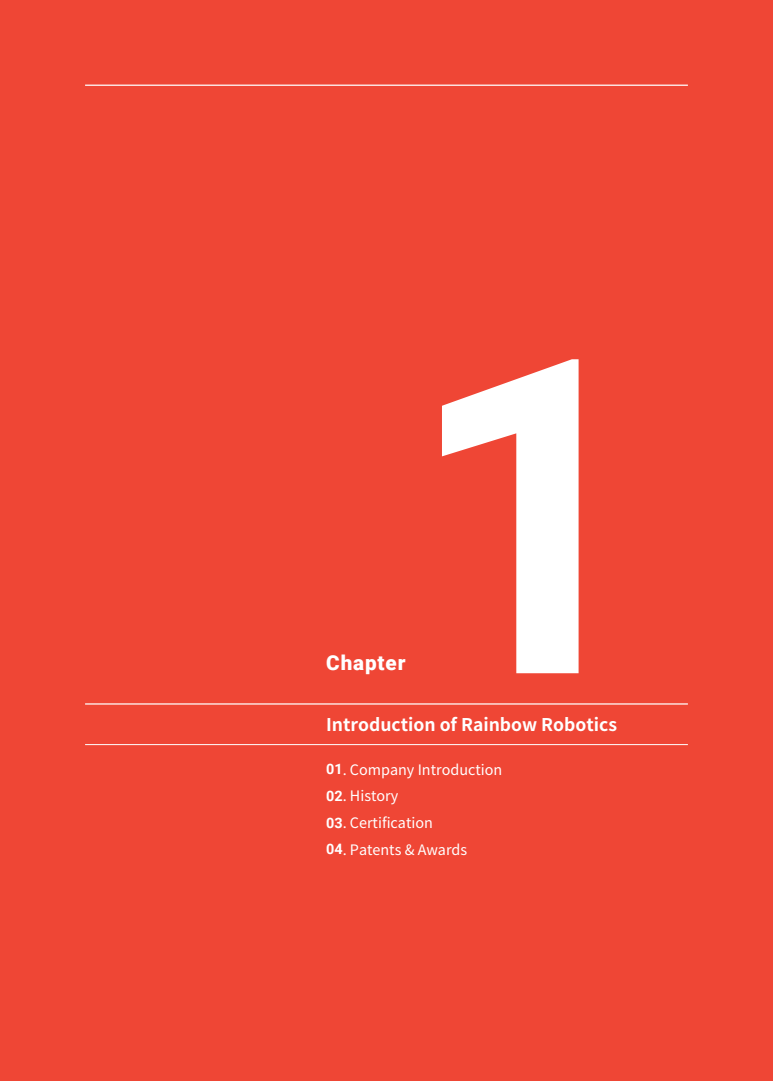
<style>
.page{position:relative;width:773px;height:1081px;background:#fff}
.page>*{position:absolute;margin:0;border:0;box-sizing:border-box;transform-origin:0 0}
.t1{font:700 440.88px "Roboto";color:#fff}
.t2{font:900 20.62px "Roboto";letter-spacing:.045em;color:#fff}
.t3{font:700 17.5px "Noto Sans CJ Kjp";color:#fff}
.t4{font:14.38px "Noto Sans CJ Kkr";color:#fff}
.t5{font:14.38px "Noto Sans CJ Kjp";color:#fff}
.s1{font-family:"Roboto";font-weight:700}
.s2{font-family:"Noto Sans CJ Kjp"}
</style>
<div class="page">
<div style="left:0;top:0;width:772px;height:1081px;background:#ef4635"></div>
<hr style="left:85px;top:85px;width:602px;height:1px;background:#fff">
<hr style="left:85px;top:744px;width:602px;height:1px;background:#fff">
<hr style="left:85px;top:703px;width:602px;height:1px;background:#fff">
<h2 class="t2" style="left:326px;top:648px;width:81px">Chapter</h2>
<h1 class="t1" style="left:406px;top:208px;width:255px">1</h1>
<p class="t3" style="left:326px;top:715px;width:292px">Introduction of Rainbow Robotics</p>
<p class="t4" style="left:326px;top:761px;width:177px"><span class="s1">01</span><span class="s2">.</span> Company Introduction</p>
<p class="t4" style="left:326px;top:788px;width:74px"><span class="s1">02</span><span class="s2">.</span> History</p>
<p class="t4" style="left:326px;top:814px;width:108px"><span class="s1">03</span><span class="s2">.</span> Certification</p>
<p class="t5" style="left:326px;top:841px;width:143px"><span class="s1">04</span>. Patents &amp; Awards</p>
</div>
